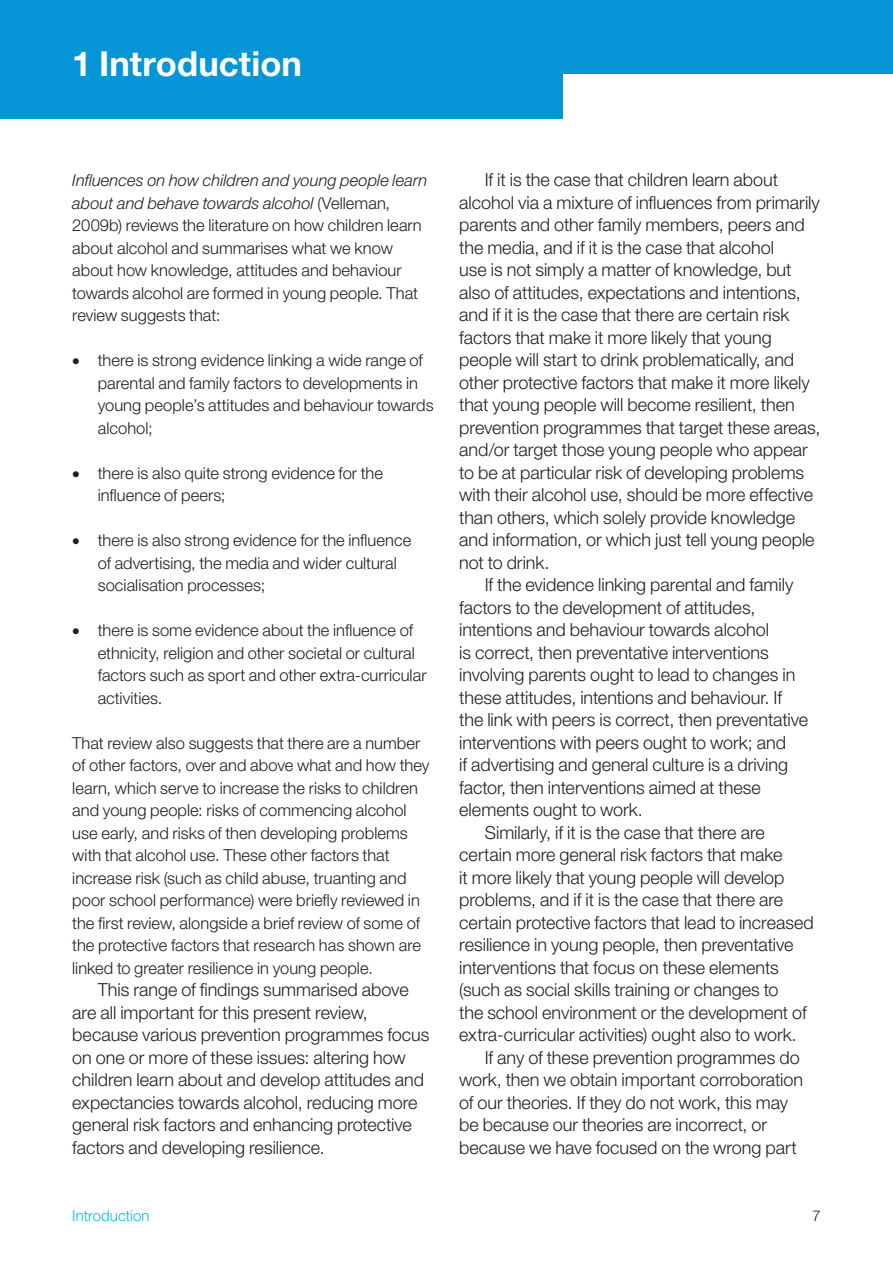
<style>
.page{position:relative;width:893px;height:1263px;background:#fff}
.page>*{position:absolute;margin:0;border:0;box-sizing:border-box;transform-origin:0 0}
.t1{font:700 34.5px "Helvetica Neue LT Std";letter-spacing:.005em;color:#fff}
.t2{font:300 18px/22.5px "Helvetica Neue LT Std";color:#231f20}
.t3{font:300 16.5px/22.5px "Helvetica Neue LT Std";color:#231f20}
.t4{font:300 15px "Helvetica Neue LT Std";letter-spacing:.005em;color:#02bce5}
.t5{font:300 15px "Helvetica Neue LT Std";color:#231f20}
.s1{font-style:italic}
</style>
<div class="page">
<div style="left:0;top:0;width:563px;height:119px;background:#0696d7"></div>
<div style="left:305px;top:0;width:588px;height:74px;background:#0696d7"></div>
<h1 class="t1" style="left:72px;top:42px;width:231px">1 Introduction</h1>
<p class="t3" style="left:72px;top:169px;width:356px"><span class="s1">Influences on how children and young people learn about and behave towards alcohol</span> (Velleman, 2009b) reviews the literature on how children learn about alcohol and summarises what we know about how knowledge, attitudes and behaviour towards alcohol are formed in young people. That review suggests that:</p>
<p class="t3" style="left:98px;top:349px;width:337px;text-indent:-25px">• there is strong evidence linking a wide range of parental and family factors to developments in young people’s attitudes and behaviour towards alcohol;</p>
<p class="t3" style="left:98px;top:461px;width:287px;text-indent:-25px">• there is also quite strong evidence for the influence of peers;</p>
<p class="t3" style="left:98px;top:529px;width:315px;text-indent:-25px">• there is also strong evidence for the influence of advertising, the media and wider cultural socialisation processes;</p>
<p class="t3" style="left:98px;top:619px;width:330px;text-indent:-25px">• there is some evidence about the influence of ethnicity, religion and other societal or cultural factors such as sport and other extra-curricular activities.</p>
<p class="t3" style="left:72px;top:731px;width:359px">That review also suggests that there are a number of other factors, over and above what and how they learn, which serve to increase the risks to children and young people: risks of commencing alcohol use early, and risks of then developing problems with that alcohol use. These other factors that increase risk (such as child abuse, truanting and poor school performance) were briefly reviewed in the first review, alongside a brief review of some of the protective factors that research has shown are linked to greater resilience in young people.</p>
<p class="t2" style="left:72px;top:978px;width:359px;text-indent:26px">This range of findings summarised above are all important for this present review, because various prevention programmes focus on one or more of these issues: altering how children learn about and develop attitudes and expectancies towards alcohol, reducing more general risk factors and enhancing protective factors and developing resilience.</p>
<p class="t2" style="left:485px;top:168px;width:295px">If it is the case that children learn about</p>
<p class="t2" style="left:459px;top:190px;width:362px">alcohol via a mixture of influences from primarily</p>
<p class="t2" style="left:459px;top:213px;width:347px">parents and other family members, peers and</p>
<p class="t2" style="left:459px;top:235px;width:316px">the media, and if it is the case that alcohol</p>
<p class="t2" style="left:459px;top:258px;width:334px">use is not simply a matter of knowledge, but</p>
<p class="t2" style="left:459px;top:280px;width:343px">also of attitudes, expectations and intentions,</p>
<p class="t2" style="left:459px;top:303px;width:332px">and if it is the case that there are certain risk</p>
<p class="t2" style="left:459px;top:325px;width:314px">factors that make it more likely that young</p>
<p class="t2" style="left:459px;top:348px;width:337px">people will start to drink problematically, and</p>
<p class="t2" style="left:459px;top:370px;width:352px">other protective factors that make it more likely</p>
<p class="t2" style="left:459px;top:393px;width:337px">that young people will become resilient, then</p>
<p class="t2" style="left:459px;top:415px;width:363px">prevention programmes that target these areas,</p>
<p class="t2" style="left:459px;top:438px;width:350px">and/or target those young people who appear</p>
<p class="t2" style="left:459px;top:460px;width:347px">to be at particular risk of developing problems</p>
<p class="t2" style="left:459px;top:483px;width:355px">with their alcohol use, should be more effective</p>
<p class="t2" style="left:459px;top:505px;width:337px">than others, which solely provide knowledge</p>
<p class="t2" style="left:459px;top:528px;width:357px">and information, or which just tell young people</p>
<p class="t2" style="left:459px;top:550px;width:92px">not to drink.</p>
<p class="t2" style="left:485px;top:573px;width:310px">If the evidence linking parental and family</p>
<p class="t2" style="left:459px;top:595px;width:298px">factors to the development of attitudes,</p>
<p class="t2" style="left:459px;top:618px;width:311px">intentions and behaviour towards alcohol</p>
<p class="t2" style="left:459px;top:640px;width:311px">is correct, then preventative interventions</p>
<p class="t2" style="left:459px;top:663px;width:338px">involving parents ought to lead to changes in</p>
<p class="t2" style="left:459px;top:685px;width:324px">these attitudes, intentions and behaviour. If</p>
<p class="t2" style="left:459px;top:708px;width:350px">the link with peers is correct, then preventative</p>
<p class="t2" style="left:459px;top:730px;width:328px">interventions with peers ought to work; and</p>
<p class="t2" style="left:459px;top:753px;width:330px">if advertising and general culture is a driving</p>
<p class="t2" style="left:459px;top:775px;width:303px">factor, then interventions aimed at these</p>
<p class="t2" style="left:459px;top:798px;width:185px">elements ought to work.</p>
<p class="t2" style="left:485px;top:820px;width:282px">Similarly, if it is the case that there are</p>
<p class="t2" style="left:459px;top:843px;width:325px">certain more general risk factors that make</p>
<p class="t2" style="left:459px;top:865px;width:327px">it more likely that young people will develop</p>
<p class="t2" style="left:459px;top:888px;width:325px">problems, and if it is the case that there are</p>
<p class="t2" style="left:459px;top:910px;width:356px">certain protective factors that lead to increased</p>
<p class="t2" style="left:459px;top:933px;width:336px">resilience in young people, then preventative</p>
<p class="t2" style="left:459px;top:955px;width:321px">interventions that focus on these elements</p>
<p class="t2" style="left:459px;top:978px;width:321px">(such as social skills training or changes to</p>
<p class="t2" style="left:459px;top:1000px;width:349px">the school environment or the development of</p>
<p class="t2" style="left:459px;top:1023px;width:339px">extra-curricular activities) ought also to work.</p>
<p class="t2" style="left:485px;top:1045px;width:316px">If any of these prevention programmes do</p>
<p class="t2" style="left:459px;top:1068px;width:345px">work, then we obtain important corroboration</p>
<p class="t2" style="left:459px;top:1090px;width:330px">of our theories. If they do not work, this may</p>
<p class="t2" style="left:459px;top:1113px;width:309px">be because our theories are incorrect, or</p>
<p class="t2" style="left:459px;top:1135px;width:339px">because we have focused on the wrong part</p>
<p class="t4" style="left:72px;top:1207px;width:79px">Introduction</p>
<p class="t5" style="left:812px;top:1207px;width:10px">7</p>
</div>
